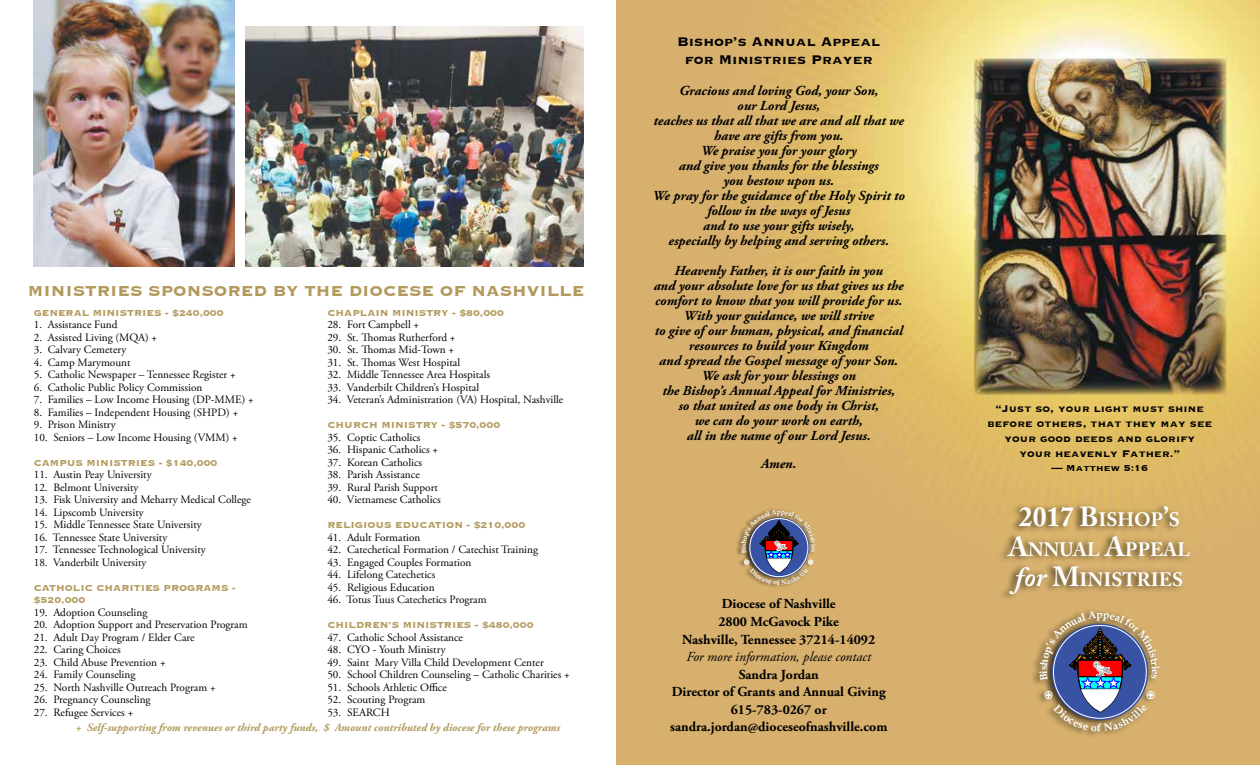
<style>
.page{position:relative;width:1260px;height:765px;background:#fff}
.page>*{position:absolute;margin:0;border:0;box-sizing:border-box;transform-origin:0 0}
.t1{font:700 27.5px "Adobe Caslon Pro";color:#fff}
.t2{font:700 19.25px/30px "Adobe Caslon Pro";color:#fff;text-align:center}
.t3{font:700 18.75px "Copperplate";color:#b39a5c}
.t4{font:700 16.25px/17.5px "Copperplate";color:#000;text-align:center}
.t5{font:italic 700 13.75px/15px "Adobe Garamond Pro";color:#000;text-align:center}
.t6{font:700 13.75px/17.5px "Adobe Garamond Pro";color:#000;text-align:center}
.t7{font:italic 13.75px "Adobe Garamond Pro";color:#000}
.t8{font:700 12.5px/15px "Copperplate";letter-spacing:.01em;color:#000;text-align:center}
.t9{font:11.25px "Adobe Garamond Pro";color:#000}
.t10{font:700 11.25px/12.5px "Copperplate";color:#b39a5c}
.t11{font:italic 700 11.25px "Adobe Garamond Pro";color:#b39a5c}
.t12{font:700 11.25px "Copperplate";letter-spacing:.01em;color:#000}
.t13{font:700 10.62px "Book Antiqua";color:#fff}
.t14{font:700 6.62px "Book Antiqua";color:#fff}
.s1{font-size:19.25px}
.s2{font-size:27.5px}
.s3{font-style:italic;font-size:27.5px}
</style>
<div class="page">
<img style="left:616px;top:0;width:644px;height:765px">
<div style="left:1030px;top:607px;width:130px;height:131px;background:#000;opacity:.69"></div>
<div style="left:997px;top:502px;width:194px;height:99px;background:#000;opacity:.69"></div>
<div style="left:735px;top:507px;width:82px;height:82px;background:#000;opacity:.69"></div>
<img style="left:34px;top:0;width:200px;height:266px">
<img style="left:246px;top:27px;width:337px;height:239px">
<svg style="left:1040px;top:611px;width:119px;height:120px;background:#897c79"></svg>
<svg style="left:741px;top:510px;width:75px;height:75px;background:#887b79"></svg>
<h3 class="t3" style="left:28px;top:279px;width:558px">MINISTRIES SPONSORED BY THE DIOCESE OF NASHVILLE</h3>
<p class="t10" style="left:34px;top:306px;width:191px">GENERAL MINISTRIES - $240,000</p>
<p class="t9" style="left:34px;top:318px;width:85px">1. Assistance Fund</p>
<p class="t9" style="left:34px;top:331px;width:125px">2. Assisted Living (MQA) +</p>
<p class="t9" style="left:34px;top:343px;width:94px">3. Calvary Cemetery</p>
<p class="t9" style="left:34px;top:356px;width:98px">4. Camp Marymount</p>
<p class="t9" style="left:34px;top:368px;width:204px">5. Catholic Newspaper – Tennessee Register +</p>
<p class="t9" style="left:34px;top:381px;width:170px">6. Catholic Public Policy Commission</p>
<p class="t9" style="left:34px;top:393px;width:221px">7. Families – Low Income Housing (DP-MME) +</p>
<p class="t9" style="left:34px;top:406px;width:206px">8. Families – Independent Housing (SHPD) +</p>
<p class="t9" style="left:34px;top:418px;width:84px">9. Prison Ministry</p>
<p class="t9" style="left:34px;top:431px;width:206px">10. Seniors – Low Income Housing (VMM) +</p>
<p class="t10" style="left:34px;top:456px;width:185px">CAMPUS MINISTRIES - $140,000</p>
<p class="t9" style="left:34px;top:468px;width:119px">11. Austin Peay University</p>
<p class="t9" style="left:34px;top:481px;width:106px">12. Belmont University</p>
<p class="t9" style="left:34px;top:493px;width:219px">13. Fisk University and Meharry Medical College</p>
<p class="t9" style="left:34px;top:506px;width:112px">14. Lipscomb University</p>
<p class="t9" style="left:34px;top:518px;width:170px">15. Middle Tennessee State University</p>
<p class="t9" style="left:34px;top:531px;width:135px">16. Tennessee State University</p>
<p class="t9" style="left:34px;top:543px;width:174px">17. Tennessee Technological University</p>
<p class="t9" style="left:34px;top:556px;width:114px">18. Vanderbilt University</p>
<p class="t10" style="left:34px;top:581px;width:203px">CATHOLIC CHARITIES PROGRAMS - $520,000</p>
<p class="t9" style="left:34px;top:606px;width:115px">19. Adoption Counseling</p>
<p class="t9" style="left:34px;top:618px;width:215px">20. Adoption Support and Preservation Program</p>
<p class="t9" style="left:34px;top:631px;width:162px">21. Adult Day Program / Elder Care</p>
<p class="t9" style="left:34px;top:643px;width:88px">22. Caring Choices</p>
<p class="t9" style="left:34px;top:656px;width:133px">23. Child Abuse Prevention +</p>
<p class="t9" style="left:34px;top:668px;width:103px">24. Family Counseling</p>
<p class="t9" style="left:34px;top:681px;width:183px">25. North Nashville Outreach Program +</p>
<p class="t9" style="left:34px;top:693px;width:118px">26. Pregnancy Counseling</p>
<p class="t9" style="left:34px;top:706px;width:101px">27. Refugee Services +</p>
<p class="t10" style="left:327px;top:306px;width:178px">CHAPLAIN MINISTRY - $80,000</p>
<p class="t9" style="left:327px;top:318px;width:93px">28. Fort Campbell +</p>
<p class="t9" style="left:327px;top:331px;width:130px">29. St. Thomas Rutherford +</p>
<p class="t9" style="left:327px;top:343px;width:128px">30. St. Thomas Mid-Town +</p>
<p class="t9" style="left:327px;top:356px;width:134px">31. St. Thomas West Hospital</p>
<p class="t9" style="left:327px;top:368px;width:164px">32. Middle Tennessee Area Hospitals</p>
<p class="t9" style="left:327px;top:381px;width:153px">33. Vanderbilt Children’s Hospital</p>
<p class="t9" style="left:327px;top:393px;width:238px">34. Veteran’s Administration (VA) Hospital, Nashville</p>
<p class="t10" style="left:327px;top:418px;width:174px">CHURCH MINISTRY - $570,000</p>
<p class="t9" style="left:327px;top:431px;width:95px">35. Coptic Catholics</p>
<p class="t9" style="left:327px;top:443px;width:112px">36. Hispanic Catholics +</p>
<p class="t9" style="left:327px;top:456px;width:96px">37. Korean Catholics</p>
<p class="t9" style="left:327px;top:468px;width:94px">38. Parish Assistance</p>
<p class="t9" style="left:327px;top:481px;width:112px">39. Rural Parish Support</p>
<p class="t9" style="left:327px;top:493px;width:115px">40. Vietnamese Catholics</p>
<p class="t10" style="left:327px;top:518px;width:199px">RELIGIOUS EDUCATION - $210,000</p>
<p class="t9" style="left:327px;top:530px;width:95px">41. Adult Formation</p>
<p class="t9" style="left:327px;top:543px;width:212px">42. Catechetical Formation / Catechist Training</p>
<p class="t9" style="left:327px;top:555px;width:146px">43. Engaged Couples Formation</p>
<p class="t9" style="left:327px;top:568px;width:110px">44. Lifelong Catechetics</p>
<p class="t9" style="left:327px;top:580px;width:109px">45. Religious Education</p>
<p class="t9" style="left:327px;top:593px;width:161px">46. Totus Tuus Catechetics Program</p>
<p class="t10" style="left:327px;top:618px;width:208px">CHILDREN’S MINISTRIES - $480,000</p>
<p class="t9" style="left:327px;top:630px;width:137px">47. Catholic School Assistance</p>
<p class="t9" style="left:327px;top:643px;width:120px">48. CYO - Youth Ministry</p>
<p class="t9" style="left:327px;top:655px;width:218px">49. Saint Mary Villa Child Development Center</p>
<p class="t9" style="left:327px;top:668px;width:244px">50. School Children Counseling – Catholic Charities +</p>
<p class="t9" style="left:327px;top:680px;width:121px">51. Schools Athletic Office</p>
<p class="t9" style="left:327px;top:693px;width:100px">52. Scouting Program</p>
<p class="t9" style="left:327px;top:705px;width:64px">53. SEARCH</p>
<p class="t11" style="left:76px;top:721px;width:486px">+ Self-supporting from revenues or third party funds, $ Amount contributed by diocese for these programs</p>
<h3 class="t4" style="left:677px;top:32px;width:205px">Bishop’s Annual Appeal for Ministries Prayer</h3>
<p class="t5" style="left:653px;top:83px;width:254px">Gracious and loving God, your Son,<br>our Lord Jesus,<br>teaches us that all that we are and all that we have are gifts from you.<br>We praise you for your glory<br>and give you thanks for the blessings<br>you bestow upon us.<br>We pray for the guidance of the Holy Spirit to follow in the ways of Jesus<br>and to use your gifts wisely,<br>especially by helping and serving others.</p>
<p class="t5" style="left:654px;top:263px;width:252px">Heavenly Father, it is our faith in you<br>and your absolute love for us that gives us the comfort to know that you will provide for us.<br>With your guidance, we will strive<br>to give of our human, physical, and financial resources to build your Kingdom<br>and spread the Gospel message of your Son.<br>We ask for your blessings on<br>the Bishop’s Annual Appeal for Ministries,<br>so that united as one body in Christ,<br>we can do your work on earth,<br>all in the name of our Lord Jesus.</p>
<p class="t5" style="left:761px;top:456px;width:37px">Amen.</p>
<p class="t14" style="left:777px;top:508px;width:6px">p</p>
<p class="t14" style="left:777px;top:579px;width:4px">f</p>
<p class="t6" style="left:682px;top:596px;width:195px">Diocese of Nashville<br>2800 McGavock Pike<br>Nashville, Tennessee 37214-14092</p>
<p class="t7" style="left:686px;top:648px;width:186px">For more information, please contact</p>
<p class="t6" style="left:670px;top:666px;width:219px">Sandra Jordan<br>Director of Grants and Annual Giving<br>615-783-0267 or sandra.jordan@dioceseofnashville.com</p>
<p class="t8" style="left:987px;top:400px;width:227px">“Just so, your light must shine before others, that they may see your good deeds and glorify your heavenly Father.”</p>
<p class="t12" style="left:1051px;top:460px;width:98px">— Matthew 5:16</p>
<h1 class="t1" style="left:1019px;top:501px;width:162px">2017 B<span class="s1">ISHOP</span>’<span class="s1">S</span></h1>
<h2 class="t2" style="left:1008px;top:535px;width:183px"><span class="s2">A</span>NNUAL <span class="s2">A</span>PPEAL <span class="s3">for</span> <span class="s2">M</span>INISTRIES</h2>
<p class="t13" style="left:1097px;top:608px;width:8px">p</p>
<p class="t13" style="left:1097px;top:721px;width:6px">f</p>
</div>
